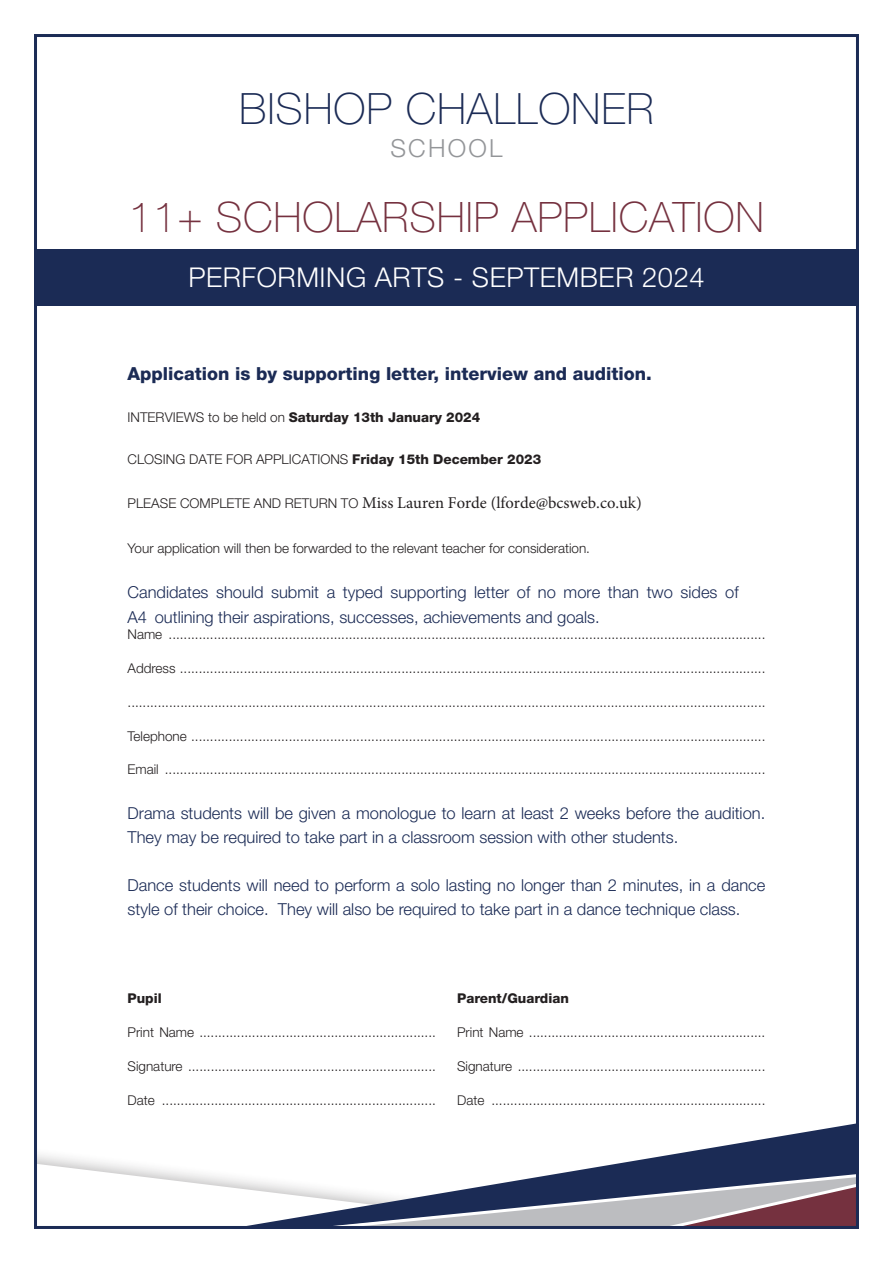
<style>
.page{position:relative;width:893px;height:1263px;background:#fff}
.page>*{position:absolute;margin:0;border:0;box-sizing:border-box;transform-origin:0 0}
.t1{font:100 43.2px "Helvetica Neue LT Std";letter-spacing:.02em;color:#1b2b55}
.t2{font:100 42px "Helvetica Neue LT Std";letter-spacing:.02em;color:#75313f}
.t3{font:300 27.3px "Helvetica Neue LT Std";letter-spacing:.02em;color:#fff}
.t4{font:300 24.9px "Helvetica Neue LT Std";letter-spacing:.09em;color:#939598}
.t5{font:800 18px "Helvetica Neue LT Std";color:#1b2b55}
.t6{font:300 16.5px/24px "Helvetica Neue LT Std";color:#1b2b55}
.t7{font:16.5px "Minion Pro";color:#231f20}
.t8{font:300 13.5px "Helvetica Neue LT Std";color:#231f20}
.t9{font:800 13.5px "Helvetica Neue LT Std";color:#231f20}
.s1{font-weight:300}
.s2{font-weight:800}
.s3{font-family:"Helvetica Neue LT Std";font-weight:300;font-size:13.5px}
</style>
<div class="page">
<div style="left:34px;top:1146px;width:582px;height:83px;background:#231f20;opacity:.3"></div>
<svg style="left:231px;top:1123px;width:624px;height:40px"></svg>
<svg style="left:38px;top:1163px;width:817px;height:62px"></svg>
<div style="left:34px;top:249px;width:825px;height:57px;background:#1b2b55"></div>
<p class="t1" style="left:239px;top:84px;width:416px">BISHOP CHALLONER</p>
<p class="t4" style="left:390px;top:133px;width:114px">SCHOOL</p>
<p class="t2" style="left:129px;top:193px;width:636px">11+ SCHOLARSHIP APPLICATION</p>
<p class="t3" style="left:188px;top:260px;width:518px">PERFORMING ARTS - SEPTEMBER 2024</p>
<p class="t5" style="left:128px;top:363px;width:526px">Application is by supporting letter, interview and audition.</p>
<p class="t9" style="left:128px;top:409px;width:354px"><span class="s1">INTERVIEWS to be held on</span> Saturday 13th January 2024</p>
<p class="t8" style="left:128px;top:451px;width:415px">CLOSING DATE FOR APPLICATIONS <span class="s2">Friday 15th December 2023</span></p>
<p class="t7" style="left:128px;top:492px;width:516px"><span class="s3">PLEASE COMPLETE AND RETURN TO</span> Miss Lauren Forde (lforde@bcsweb.co.uk)</p>
<p class="t8" style="left:128px;top:539px;width:464px">Your application will then be forwarded to the relevant teacher for consideration.</p>
<p class="t6" style="left:128px;top:579px;width:612px;line-height:25.5px">Candidates should submit a typed supporting letter of no more than two sides of<br>A4 outlining their aspirations, successes, achievements and goals.</p>
<p class="t8" style="left:128px;top:626px;width:639px">Name ...............................................................................................................................................................</p>
<p class="t8" style="left:128px;top:660px;width:639px">Address ............................................................................................................................................................</p>
<p class="t8" style="left:128px;top:694px;width:639px">.........................................................................................................................................................................</p>
<p class="t8" style="left:128px;top:727px;width:639px">Telephone .........................................................................................................................................................</p>
<p class="t8" style="left:128px;top:761px;width:639px">Email ................................................................................................................................................................</p>
<p class="t6" style="left:128px;top:801px;width:639px">Drama students will be given a monologue to learn at least 2 weeks before the audition.<br>They may be required to take part in a classroom session with other students.</p>
<p class="t6" style="left:128px;top:873px;width:639px">Dance students will need to perform a solo lasting no longer than 2 minutes, in a dance style of their choice. They will also be required to take part in a dance technique class.</p>
<p class="t9" style="left:128px;top:990px;width:36px">Pupil</p>
<p class="t8" style="left:128px;top:1024px;width:310px">Print Name ...............................................................</p>
<p class="t8" style="left:128px;top:1058px;width:310px">Signature ..................................................................</p>
<p class="t8" style="left:128px;top:1091px;width:310px">Date .........................................................................</p>
<p class="t9" style="left:457px;top:990px;width:113px">Parent/Guardian</p>
<p class="t8" style="left:457px;top:1024px;width:310px">Print Name ...............................................................</p>
<p class="t8" style="left:457px;top:1058px;width:310px">Signature ..................................................................</p>
<p class="t8" style="left:457px;top:1091px;width:310px">Date .........................................................................</p>
</div>
